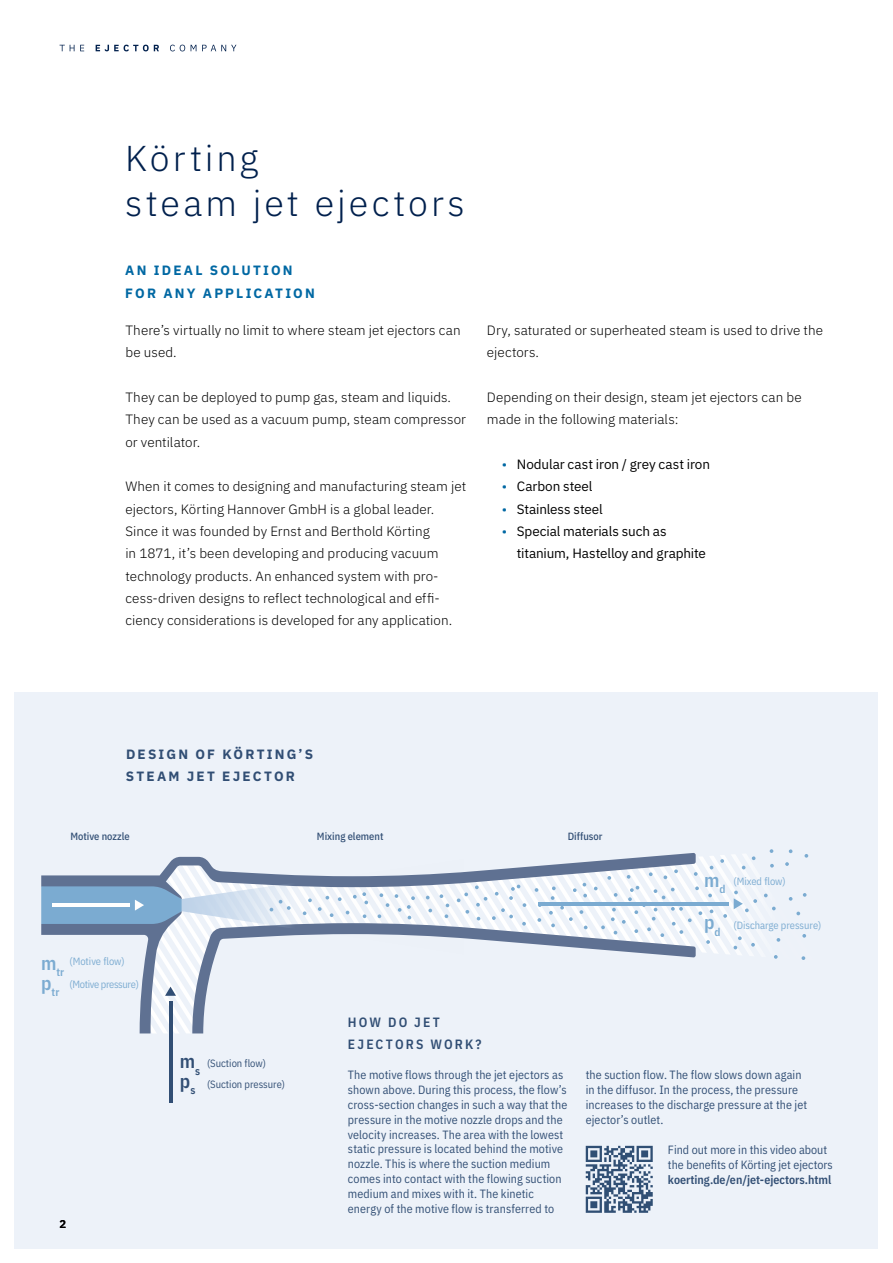
<style>
.page{position:relative;width:893px;height:1263px;background:#fff}
.page>*{position:absolute;margin:0;border:0;box-sizing:border-box;transform-origin:0 0}
.t1{font:300 36px/44.7px "IBM Plex Sans";letter-spacing:.085em;color:#00204d}
.t2{font:600 19.2px/19.5px "IBM Plex Sans Cond";color:#314e74}
.t3{font:600 19.2px/42.2px "IBM Plex Sans Cond";color:#7babd1}
.t4{font:300 13.5px/22.4px "IBM Plex Sans";letter-spacing:.005em;color:#000}
.t5{font:13.5px/22.4px "IBM Plex Sans";letter-spacing:-.01em;color:#000}
.t6{font:700 13.5px/22.4px "IBM Plex Sans";letter-spacing:.165em;color:#0068a3}
.t7{font:700 13.5px/22.4px "IBM Plex Sans";letter-spacing:.165em;color:#314e74}
.t8{font:600 13.5px/22.4px "IBM Plex Sans Cond";letter-spacing:.16em;color:#314e74}
.t9{font:12px/14.9px "IBM Plex Sans Cond";letter-spacing:.005em;color:#314e74}
.t10{font:600 12px "IBM Plex Sans Cond";color:#314e74}
.t11{font:600 11.25px "IBM Plex Sans";color:#000}
.t12{font:600 11.1px/19.5px "IBM Plex Sans Cond";color:#7babd1}
.t13{font:10.5px "IBM Plex Sans Cond";color:#7babd1}
.t14{font:500 10.5px "IBM Plex Sans Cond";color:#314e74}
.t15{font:10.5px/21.1px "IBM Plex Sans Cond";color:#314e74}
.t16{font:10.5px "IBM Plex Sans Cond";letter-spacing:-.03em;color:#7babd1}
.s1{color:#0068a3}
</style>
<div class="page">
<div style="left:15px;top:692px;width:863px;height:556px;background:#edf2f9"></div>
<hr style="left:169px;top:1001px;width:3px;height:102px;background:#314e74">
<svg style="left:41px;top:849px;width:768px;height:184px"></svg>
<hr style="left:538px;top:902px;width:190px;height:3px;background:#7babd1">
<svg style="left:586px;top:1146px;width:67px;height:67px"></svg>
<svg style="left:60px;top:45px;width:176px;height:6px"></svg>
<h1 class="t1" style="left:125px;top:133px;width:341px">Körting<br>steam jet ejectors</h1>
<p class="t6" style="left:125px;top:258px;width:191px">AN IDEAL SOLUTION<br>FOR ANY APPLICATION</p>
<p class="t4" style="left:125px;top:318px;width:337px">There’s virtually no limit to where steam jet ejectors can be used.</p>
<p class="t4" style="left:125px;top:385px;width:342px">They can be deployed to pump gas, steam and liquids.<br>They can be used as a vacuum pump, steam compressor or ventilator.</p>
<p class="t4" style="left:125px;top:474px;width:342px">When it comes to designing and manufacturing steam jet ejectors, Körting Hannover GmbH is a global leader.<br>Since it was founded by Ernst and Berthold Körting<br>in 1871, it’s been developing and producing vacuum technology products. An enhanced system with pro&shy;cess-driven designs to reflect technological and effi&shy;ciency considerations is developed for any application.</p>
<p class="t4" style="left:487px;top:318px;width:338px">Dry, saturated or superheated steam is used to drive the ejectors.</p>
<p class="t4" style="left:487px;top:385px;width:316px">Depending on their design, steam jet ejectors can be made in the following materials:</p>
<p class="t5" style="left:502px;top:452px;width:210px"><span class="s1">•</span> Nodular cast iron / grey cast iron</p>
<p class="t5" style="left:502px;top:474px;width:92px"><span class="s1">•</span> Carbon steel</p>
<p class="t5" style="left:502px;top:496px;width:102px"><span class="s1">•</span> Stainless steel</p>
<p class="t5" style="left:517px;top:519px;width:191px;text-indent:-15px"><span class="s1">•</span> Special materials such as titanium, Hastelloy and graphite</p>
<p class="t7" style="left:126px;top:742px;width:189px">DESIGN OF KÖRTING’S<br>STEAM JET EJECTOR</p>
<p class="t14" style="left:70px;top:828px;width:61px">Motive nozzle</p>
<p class="t14" style="left:317px;top:828px;width:68px">Mixing element</p>
<p class="t14" style="left:568px;top:828px;width:36px">Diffusor</p>
<p class="t13" style="left:70px;top:953px;width:57px">(Motive flow)</p>
<p class="t16" style="left:70px;top:976px;width:71px">(Motive pressure)</p>
<p class="t12" style="left:41px;top:962px;width:25px"><sup>m</sup>tr <sup>p</sup>tr</p>
<h2 class="t3" style="left:704px;top:857px;width:23px">m<sub>d </sub>p<sub>d</sub></h2>
<p class="t13" style="left:733px;top:873px;width:54px">(Mixed flow)</p>
<p class="t13" style="left:733px;top:917px;width:89px">(Discharge pressure)</p>
<p class="t11" style="left:60px;top:1215px;width:8px">2</p>
<h2 class="t2" style="left:180px;top:1050px;width:22px">m<sub>s </sub>p<sub>s</sub></h2>
<p class="t15" style="left:207px;top:1051px;width:79px">(Suction flow) (Suction pressure)</p>
<p class="t8" style="left:348px;top:1010px;width:135px">HOW DO JET<br>EJECTORS WORK?</p>
<p class="t9" style="left:348px;top:1066px;width:221px">The motive flows through the jet ejectors as shown above. During this process, the flow’s cross-section changes in such a way that the pressure in the motive nozzle drops and the velocity increases. The area with the lowest static pressure is located behind the motive nozzle. This is where the suction medium comes into contact with the flowing suction medium and mixes with it. The kinetic energy of the motive flow is transferred to</p>
<p class="t9" style="left:586px;top:1066px;width:223px">the suction flow. The flow slows down again in the diffusor. In the process, the pressure increases to the discharge pressure at the jet ejector’s outlet.</p>
<p class="t9" style="left:668px;top:1141px;width:166px">Find out more in this video about the benefits of Körting jet ejectors</p>
<p class="t10" style="left:668px;top:1170px;width:165px">koerting.de/en/jet-ejectors.html</p>
</div>
